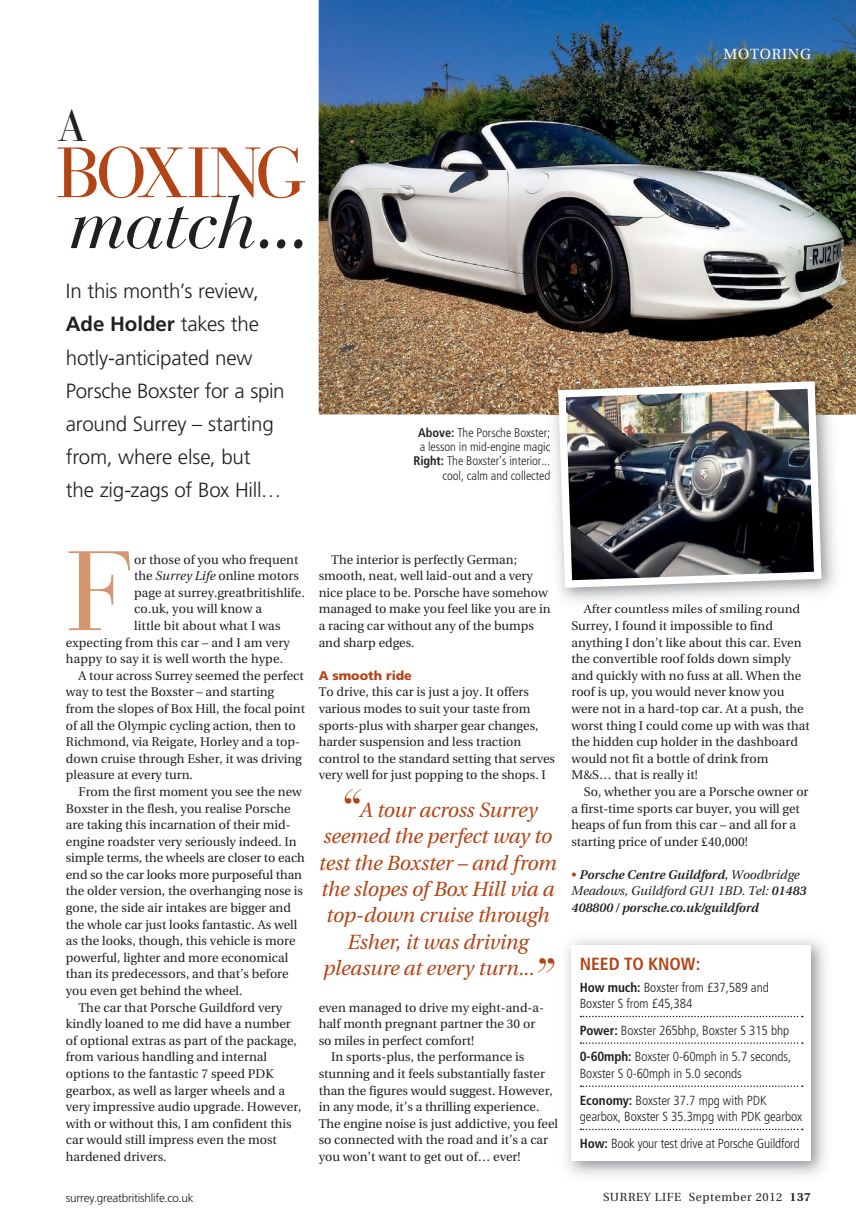
<style>
.page{position:relative;width:856px;height:1218px;background:#fff}
.page>*{position:absolute;margin:0;border:0;box-sizing:border-box;transform-origin:0 0}
.t1{font:111.9px "Hjlpbh Bauer Bodoni";color:#d69470}
.t2{font:italic 73.35px "Pbnqnn Bauer Bodoni";letter-spacing:-.03em;color:#231f20}
.t3{font:70.5px "Hjlpbh Bauer Bodoni";letter-spacing:-.055em;color:#b34415}
.t4{font:italic 48.45px "Pbnqnn Bauer Bodoni";color:#b34415}
.t5{font:44.1px "Hjlpbh Bauer Bodoni";color:#231f20}
.t6{font:italic 20.55px "Lgjwpg Utopia";letter-spacing:-.005em;color:#b34415}
.t7{font:300 20.55px/33.2px "Tjxjgv Frutiger";letter-spacing:-.01em;color:#231f20}
.t8{font:700 20.55px "Hvpgyv Frutiger";color:#231f20}
.t9{font:700 condensed 17.55px "Njwvts Frutiger";color:#b34415}
.t10{font:14.7px "Ssgtpc Utopia";letter-spacing:.05em;color:#fff}
.t11{font:300 condensed 13.2px/26.5px "Trrrfp Frutiger";letter-spacing:-.005em;color:#231f20}
.t12{font:12.6px/16.6px "Ssgtpc Utopia";color:#231f20}
.t13{font:italic 600 12.6px "Brxsrw Utopia";color:#231f20}
.t14{font:italic 12.6px "Lgjwpg Utopia";color:#231f20}
.t15{font:900 12.6px "Kycnky Frutiger";color:#b34415}
.t16{font:300 condensed 12.45px/14.2px "Trrrfp Frutiger";letter-spacing:-.005em;color:#231f20;text-align:right}
.t17{font:300 11.7px "Tjxjgv Frutiger";letter-spacing:-.02em;color:#231f20}
.t18{font:11.7px "Ssgtpc Utopia";letter-spacing:.05em;color:#231f20}
.s1{font-family:"Tjxjgv Frutiger";font-weight:300}
.s2{font-family:"Njwvts Frutiger";font-weight:700}
.s3{font-family:"Lgjwpg Utopia";font-style:italic}
.s4{font-family:"Ssgtpc Utopia";font-weight:400;font-style:normal;color:#b34415}
.s5{font-family:"Lgjwpg Utopia";font-weight:400}
.s6{font-family:"Brxsrw Utopia";font-weight:600}
.s7{font-family:"Ljnxbf Utopia";font-weight:700}
</style>
<div class="page">
<img style="left:319px;top:0;width:537px;height:414px">
<svg style="left:580px;top:1016px;width:223px;height:1px"></svg>
<svg style="left:580px;top:1042px;width:223px;height:2px"></svg>
<svg style="left:580px;top:1086px;width:223px;height:1px"></svg>
<svg style="left:580px;top:1129px;width:223px;height:1px"></svg>
<img style="left:546px;top:369px;width:296px;height:232px">
<svg style="left:546px;top:588px;width:5px;height:20px"></svg>
<img style="left:659px;top:604px;width:140px;height:4px">
<img style="left:586px;top:604px;width:71px;height:4px">
<img style="left:546px;top:414px;width:296px;height:1px">
<svg style="left:546px;top:428px;width:4px;height:53px"></svg>
<img style="left:554px;top:377px;width:271px;height:215px">
<p class="t10" style="left:724px;top:47px;width:89px">MOTORING</p>
<h3 class="t5" style="left:58px;top:109px;width:31px">A</h3>
<h3 class="t3" style="left:57px;top:146px;width:251px">BOXING</h3>
<h2 class="t2" style="left:69px;top:179px;width:244px">match...</h2>
<h3 class="t7" style="left:66px;top:276px;width:194px">In this month’s review,</h3>
<h3 class="t8" style="left:66px;top:312px;width:195px">Ade Holder <span class="s1">takes the</span></h3>
<h3 class="t7" style="left:66px;top:342px;width:220px">hotly-anticipated new<br>Porsche Boxster for a spin around Surrey – starting from, where else, but<br>the zig-zags of Box Hill…</h3>
<p class="t16" style="left:413px;top:426px;width:138px"><span class="s2">Above:</span> The Porsche Boxster; a lesson in mid-engine magic<br><span class="s2">Right:</span> The Boxster’s interior... cool, calm and collected</p>
<h1 class="t1" style="left:66px;top:550px;width:70px">F</h1>
<p class="t12" style="left:134px;top:552px;width:166px">or those of you who frequent</p>
<p class="t12" style="left:134px;top:568px;width:166px">the <span class="s3">Surrey Life</span> online motors</p>
<p class="t12" style="left:134px;top:585px;width:172px">page at surrey.greatbritishlife.</p>
<p class="t12" style="left:134px;top:601px;width:129px">co.uk, you will know a</p>
<p class="t12" style="left:134px;top:618px;width:148px">little bit about what I was</p>
<p class="t12" style="left:66px;top:635px;width:225px">expecting from this car – and I am very</p>
<p class="t12" style="left:66px;top:651px;width:219px">happy to say it is well worth the hype.</p>
<p class="t12" style="left:78px;top:668px;width:227px">A tour across Surrey seemed the perfect</p>
<p class="t12" style="left:66px;top:684px;width:210px">way to test the Boxster – and starting</p>
<p class="t12" style="left:66px;top:701px;width:241px">from the slopes of Box Hill, the focal point</p>
<p class="t12" style="left:66px;top:718px;width:231px">of all the Olympic cycling action, then to</p>
<p class="t12" style="left:66px;top:734px;width:236px">Richmond, via Reigate, Horley and a top-</p>
<p class="t12" style="left:66px;top:751px;width:237px">down cruise through Esher, it was driving</p>
<p class="t12" style="left:66px;top:767px;width:129px">pleasure at every turn.</p>
<p class="t12" style="left:78px;top:784px;width:225px">From the first moment you see the new</p>
<p class="t12" style="left:66px;top:801px;width:226px">Boxster in the flesh, you realise Porsche</p>
<p class="t12" style="left:66px;top:817px;width:226px">are taking this incarnation of their mid-</p>
<p class="t12" style="left:66px;top:834px;width:232px">engine roadster very seriously indeed. In</p>
<p class="t12" style="left:66px;top:850px;width:240px">simple terms, the wheels are closer to each</p>
<p class="t12" style="left:66px;top:867px;width:238px">end so the car looks more purposeful than</p>
<p class="t12" style="left:66px;top:883px;width:239px">the older version, the overhanging nose is</p>
<p class="t12" style="left:66px;top:900px;width:227px">gone, the side air intakes are bigger and</p>
<p class="t12" style="left:66px;top:917px;width:233px">the whole car just looks fantastic. As well</p>
<p class="t12" style="left:66px;top:933px;width:231px">as the looks, though, this vehicle is more</p>
<p class="t12" style="left:66px;top:950px;width:224px">powerful, lighter and more economical</p>
<p class="t12" style="left:66px;top:966px;width:224px">than its predecessors, and that’s before</p>
<p class="t12" style="left:66px;top:983px;width:178px">you even get behind the wheel.</p>
<p class="t12" style="left:78px;top:1000px;width:205px">The car that Porsche Guildford very</p>
<p class="t12" style="left:66px;top:1016px;width:226px">kindly loaned to me did have a number</p>
<p class="t12" style="left:66px;top:1033px;width:233px">of optional extras as part of the package,</p>
<p class="t12" style="left:66px;top:1049px;width:203px">from various handling and internal</p>
<p class="t12" style="left:66px;top:1066px;width:209px">options to the fantastic 7 speed PDK</p>
<p class="t12" style="left:66px;top:1083px;width:221px">gearbox, as well as larger wheels and a</p>
<p class="t12" style="left:66px;top:1099px;width:237px">very impressive audio upgrade. However,</p>
<p class="t12" style="left:66px;top:1116px;width:227px">with or without this, I am confident this</p>
<p class="t12" style="left:66px;top:1132px;width:212px">car would still impress even the most</p>
<p class="t12" style="left:66px;top:1149px;width:102px">hardened drivers.</p>
<p class="t12" style="left:319px;top:552px;width:233px;text-indent:12px">The interior is perfectly German; smooth, neat, well laid-out and a very nice place to be. Porsche have somehow managed to make you feel like you are in a racing car without any of the bumps and sharp edges.</p>
<p class="t15" style="left:319px;top:668px;width:95px">A smooth ride</p>
<p class="t12" style="left:319px;top:684px;width:238px">To drive, this car is just a joy. It offers various modes to suit your taste from sports-plus with sharper gear changes, harder suspension and less traction control to the standard setting that serves very well for just popping to the shops. I</p>
<p class="t12" style="left:571px;top:601px;width:240px;text-indent:12px">After countless miles of smiling round Surrey, I found it impossible to find anything I don’t like about this car. Even the convertible roof folds down simply and quickly with no fuss at all. When the roof is up, you would never know you were not in a hard-top car. At a push, the worst thing I could come up with was that the hidden cup holder in the dashboard would not fit a bottle of drink from M&amp;S… that is really it!</p>
<p class="t12" style="left:571px;top:784px;width:239px;text-indent:12px">So, whether you are a Porsche owner or a first-time sports car buyer, you will get heaps of fun from this car – and all for a starting price of under £40,000!</p>
<p class="t13" style="left:571px;top:868px;width:230px"><span class="s4">•</span> Porsche Centre Guildford<span class="s5">, Woodbridge</span></p>
<p class="t14" style="left:571px;top:885px;width:236px">Meadows, Guildford GU1 1BD. Tel: <span class="s6">01483</span></p>
<p class="t13" style="left:571px;top:902px;width:189px">408800 <span class="s5">/</span> porsche.co.uk/guildford</p>
<h3 class="t4" style="left:338px;top:778px;width:23px">“</h3>
<h3 class="t6" style="left:360px;top:800px;width:179px">A tour across Surrey</h3>
<h3 class="t6" style="left:324px;top:826px;width:230px">seemed the perfect way to</h3>
<h3 class="t6" style="left:319px;top:853px;width:240px">test the Boxster – and from</h3>
<h3 class="t6" style="left:321px;top:879px;width:235px">the slopes of Box Hill via a</h3>
<h3 class="t6" style="left:326px;top:905px;width:225px">top-down cruise through</h3>
<h3 class="t6" style="left:347px;top:932px;width:182px">Esher, it was driving</h3>
<h3 class="t6" style="left:323px;top:958px;width:213px">pleasure at every turn...</h3>
<h3 class="t4" style="left:531px;top:947px;width:23px">”</h3>
<h3 class="t9" style="left:580px;top:954px;width:122px">NEED TO KNOW:</h3>
<p class="t11" style="left:580px;top:980px;width:191px;line-height:16.6px"><span class="s2">How much:</span> Boxster from £37,589 and<br>Boxster S from £45,384</p>
<p class="t11" style="left:580px;top:1018px;width:213px"><span class="s2">Power:</span> Boxster 265bhp, Boxster S 315 bhp<br><span class="s2">0-60mph:</span> Boxster 0-60mph in 5.7 seconds,</p>
<p class="t11" style="left:580px;top:1061px;width:188px">Boxster S 0-60mph in 5.0 seconds<br><span class="s2">Economy:</span> Boxster 37.7 mpg with PDK</p>
<p class="t11" style="left:580px;top:1104px;width:224px">gearbox, Boxster S 35.3mpg with PDK gearbox<br><span class="s2">How:</span> Book your test drive at Porsche Guildford</p>
<p class="t12" style="left:319px;top:1000px;width:227px">even managed to drive my eight-and-a-</p>
<p class="t12" style="left:319px;top:1016px;width:218px">half month pregnant partner the 30 or</p>
<p class="t12" style="left:319px;top:1033px;width:157px">so miles in perfect comfort!</p>
<p class="t12" style="left:331px;top:1049px;width:195px">In sports-plus, the performance is</p>
<p class="t12" style="left:319px;top:1066px;width:228px">stunning and it feels substantially faster</p>
<p class="t12" style="left:319px;top:1083px;width:236px">than the figures would suggest. However,</p>
<p class="t12" style="left:319px;top:1099px;width:222px">in any mode, it’s a thrilling experience.</p>
<p class="t12" style="left:319px;top:1116px;width:241px">The engine noise is just addictive, you feel</p>
<p class="t12" style="left:319px;top:1132px;width:231px">so connected with the road and it’s a car</p>
<p class="t12" style="left:319px;top:1149px;width:203px">you won’t want to get out of… ever!</p>
<p class="t17" style="left:66px;top:1192px;width:129px">surrey.greatbritishlife.co.uk</p>
<p class="t18" style="left:603px;top:1191px;width:209px">SURREY LIFE September 2012 <span class="s7">137</span></p>
</div>
